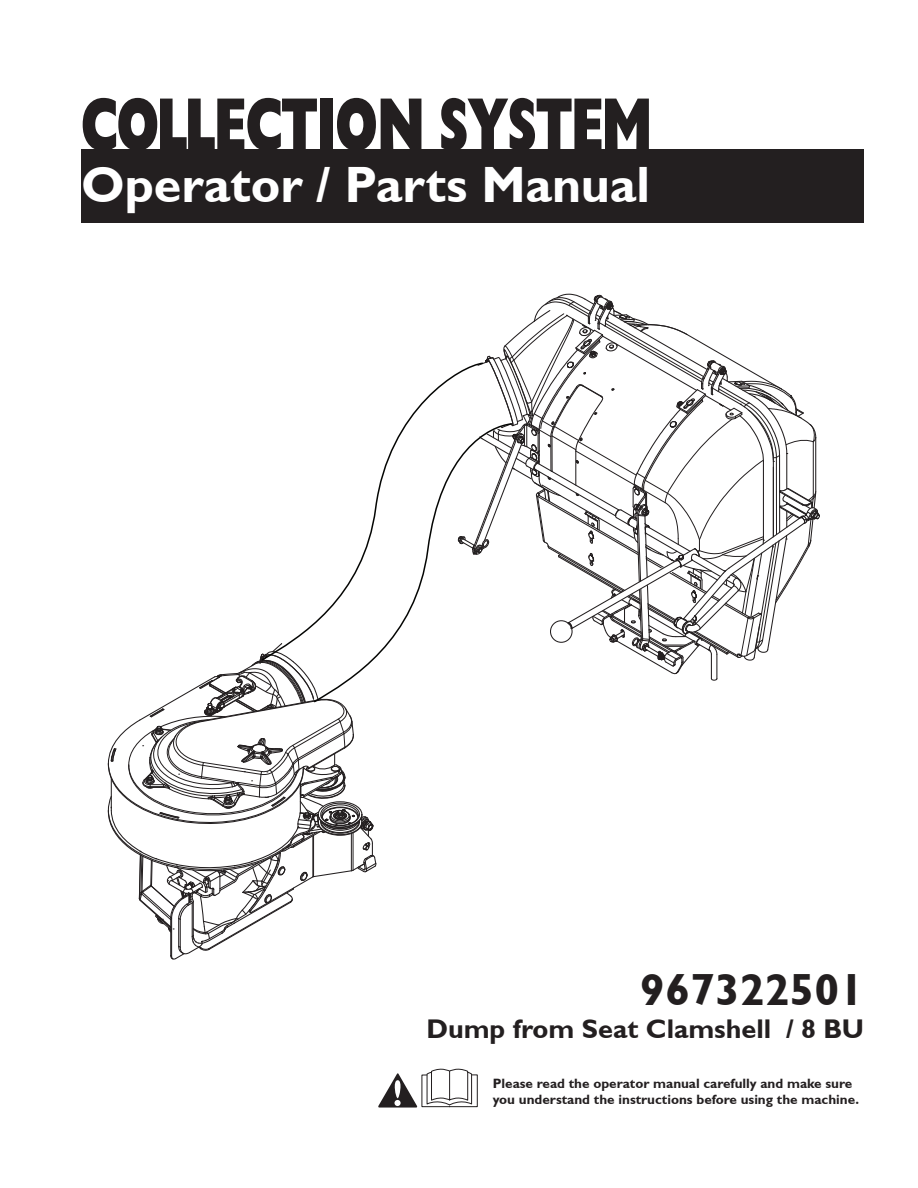
<style>
.page{position:relative;width:918px;height:1188px;background:#fff}
.page>*{position:absolute;margin:0;border:0;box-sizing:border-box;transform-origin:0 0}
.t1{font:75.6px "Hqsans West Xbold";color:#231f20;scale:.69 1}
.t2{font:700 51px "Hqsans West";color:#fff}
.t3{font:700 45px "Hqsans";color:#231f20}
.t4{font:700 27px "Hqsans";color:#231f20}
.t5{font:700 13.5px/16.2px "Hqsans";color:#231f20}
</style>
<div class="page">
<svg style="left:107px;top:659px;width:270px;height:301px"></svg>
<svg style="left:485px;top:293px;width:335px;height:388px"></svg>
<div style="left:550px;top:620px;width:23px;height:23px;border:1px solid #231f20;border-radius:50%"></div>
<svg style="left:260px;top:362px;width:225px;height:300px"></svg>
<svg style="left:312px;top:422px;width:201px;height:282px"></svg>
<svg style="left:378px;top:1068px;width:100px;height:40px"></svg>
<div style="left:394px;top:1100px;width:7px;height:6px;background:#fff;border-radius:50%"></div>
<div style="left:81px;top:149px;width:783px;height:73px;background:#231f20"></div>
<h1 class="t1" style="left:81px;top:80px;width:829px">COLLECTION SYSTEM</h1>
<h2 class="t2" style="left:81px;top:155px;width:570px">Operator / Parts Manual</h2>
<h3 class="t3" style="left:641px;top:964px;width:225px">967322501</h3>
<h3 class="t4" style="left:426px;top:1013px;width:439px">Dump from Seat Clamshell / 8 BU</h3>
<p class="t5" style="left:493px;top:1075px;width:368px">Please read the operator manual carefully and make sure you understand the instructions before using the machine.</p>
</div>
